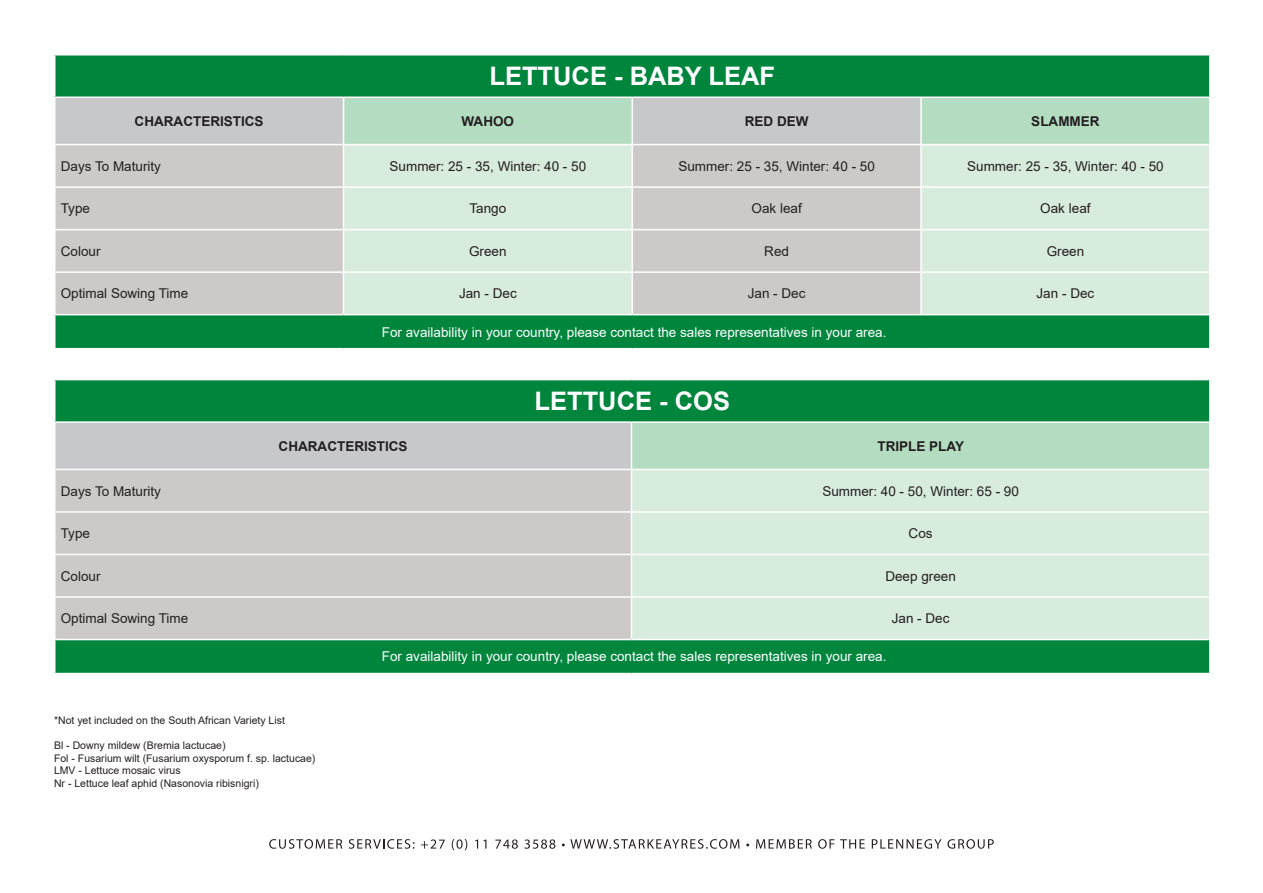
<style>
.page{position:relative;width:1263px;height:893px;background:#fff}
.page>*{position:absolute;margin:0;border:0;box-sizing:border-box;transform-origin:0 0}
.t1{font:700 25.5px "Arial";color:#fff}
.t2{font:13.5px "Arial";color:#231f20}
.t3{font:13.5px "Arial";color:#fff}
.t4{font:700 13.5px "Arial";color:#231f20}
.t5{font:10.5px "Arial";color:#231f20}
</style>
<div class="page">
<svg style="left:269px;top:839px;width:73px;height:10px"></svg>
<svg style="left:349px;top:839px;width:65px;height:10px"></svg>
<svg style="left:421px;top:839px;width:24px;height:10px"></svg>
<svg style="left:452px;top:839px;width:15px;height:11px"></svg>
<svg style="left:475px;top:840px;width:11px;height:9px"></svg>
<svg style="left:495px;top:839px;width:23px;height:10px"></svg>
<svg style="left:524px;top:839px;width:31px;height:10px"></svg>
<svg style="left:562px;top:839px;width:178px;height:10px"></svg>
<svg style="left:756px;top:839px;width:56px;height:10px"></svg>
<svg style="left:818px;top:839px;width:16px;height:10px"></svg>
<svg style="left:840px;top:839px;width:25px;height:10px"></svg>
<svg style="left:872px;top:839px;width:69px;height:10px"></svg>
<svg style="left:947px;top:839px;width:47px;height:10px"></svg>
<div style="left:55px;top:55px;width:1155px;height:42px;background:#00853d"></div>
<div style="left:55px;top:97px;width:288px;height:48px;background:#c7c8ca"></div>
<div style="left:343px;top:97px;width:289px;height:48px;background:#b3dcc0"></div>
<div style="left:632px;top:97px;width:289px;height:48px;background:#c7c8ca"></div>
<div style="left:921px;top:97px;width:289px;height:48px;background:#b3dcc0"></div>
<div style="left:56px;top:145px;width:864px;height:169px;background:#cdc9c8"></div>
<div style="left:344px;top:145px;width:287px;height:169px;background:#d8ecdd"></div>
<div style="left:922px;top:145px;width:287px;height:169px;background:#d8ecdd"></div>
<div style="left:55px;top:315px;width:1155px;height:34px;background:#00853d"></div>
<hr style="left:54px;top:54px;width:289px;height:2px;background:#fff">
<hr style="left:54px;top:56px;width:2px;height:41px;background:#fff">
<hr style="left:343px;top:54px;width:289px;height:2px;background:#fff">
<hr style="left:632px;top:54px;width:289px;height:2px;background:#fff">
<hr style="left:921px;top:54px;width:289px;height:2px;background:#fff">
<hr style="left:1209px;top:56px;width:1px;height:41px;background:#fff">
<hr style="left:54px;top:97px;width:289px;height:1px;background:#fff">
<hr style="left:54px;top:98px;width:2px;height:46px;background:#fff">
<hr style="left:343px;top:97px;width:289px;height:1px;background:#fff">
<hr style="left:343px;top:98px;width:1px;height:46px;background:#fff">
<hr style="left:632px;top:97px;width:289px;height:1px;background:#fff">
<hr style="left:631px;top:98px;width:2px;height:46px;background:#fff">
<hr style="left:921px;top:97px;width:289px;height:1px;background:#fff">
<hr style="left:920px;top:98px;width:2px;height:46px;background:#fff">
<hr style="left:1209px;top:98px;width:1px;height:46px;background:#fff">
<hr style="left:54px;top:144px;width:289px;height:1px;background:#fff">
<hr style="left:343px;top:144px;width:289px;height:1px;background:#fff">
<hr style="left:343px;top:145px;width:1px;height:41px;background:#fff">
<hr style="left:632px;top:144px;width:289px;height:1px;background:#fff">
<hr style="left:631px;top:145px;width:2px;height:41px;background:#fff">
<hr style="left:921px;top:144px;width:289px;height:1px;background:#fff">
<hr style="left:54px;top:186px;width:289px;height:2px;background:#fff">
<hr style="left:343px;top:186px;width:289px;height:2px;background:#fff">
<hr style="left:343px;top:188px;width:1px;height:41px;background:#fff">
<hr style="left:632px;top:186px;width:289px;height:2px;background:#fff">
<hr style="left:631px;top:188px;width:2px;height:41px;background:#fff">
<hr style="left:921px;top:186px;width:289px;height:2px;background:#fff">
<hr style="left:54px;top:229px;width:289px;height:1px;background:#fff">
<hr style="left:343px;top:229px;width:289px;height:1px;background:#fff">
<hr style="left:343px;top:230px;width:1px;height:41px;background:#fff">
<hr style="left:632px;top:229px;width:289px;height:1px;background:#fff">
<hr style="left:631px;top:230px;width:2px;height:41px;background:#fff">
<hr style="left:921px;top:229px;width:289px;height:1px;background:#fff">
<hr style="left:54px;top:271px;width:289px;height:2px;background:#fff">
<hr style="left:343px;top:271px;width:289px;height:2px;background:#fff">
<hr style="left:343px;top:273px;width:1px;height:41px;background:#fff">
<hr style="left:632px;top:271px;width:289px;height:2px;background:#fff">
<hr style="left:631px;top:273px;width:2px;height:41px;background:#fff">
<hr style="left:921px;top:271px;width:289px;height:2px;background:#fff">
<hr style="left:54px;top:315px;width:2px;height:33px;background:#fff">
<hr style="left:1209px;top:315px;width:1px;height:33px;background:#fff">
<hr style="left:54px;top:348px;width:289px;height:1px;background:#fff">
<hr style="left:343px;top:348px;width:289px;height:1px;background:#fff">
<hr style="left:632px;top:348px;width:289px;height:1px;background:#fff">
<hr style="left:921px;top:348px;width:289px;height:1px;background:#fff">
<div style="left:55px;top:380px;width:1155px;height:42px;background:#00853d"></div>
<div style="left:55px;top:422px;width:576px;height:47px;background:#c7c8ca"></div>
<div style="left:631px;top:422px;width:579px;height:47px;background:#b3dcc0"></div>
<div style="left:56px;top:470px;width:575px;height:169px;background:#cdc9c8"></div>
<div style="left:632px;top:470px;width:577px;height:169px;background:#d8ecdd"></div>
<div style="left:55px;top:639px;width:1155px;height:34px;background:#00853d"></div>
<hr style="left:54px;top:380px;width:2px;height:41px;background:#fff">
<hr style="left:1209px;top:380px;width:1px;height:41px;background:#fff">
<hr style="left:54px;top:421px;width:577px;height:2px;background:#fff">
<hr style="left:54px;top:423px;width:2px;height:46px;background:#fff">
<hr style="left:631px;top:421px;width:579px;height:2px;background:#fff">
<hr style="left:631px;top:423px;width:1px;height:46px;background:#fff">
<hr style="left:54px;top:511px;width:577px;height:2px;background:#fff">
<hr style="left:631px;top:511px;width:579px;height:2px;background:#fff">
<hr style="left:54px;top:554px;width:577px;height:1px;background:#fff">
<hr style="left:631px;top:554px;width:579px;height:1px;background:#fff">
<hr style="left:54px;top:596px;width:577px;height:2px;background:#fff">
<hr style="left:631px;top:596px;width:579px;height:2px;background:#fff">
<hr style="left:54px;top:640px;width:2px;height:33px;background:#fff">
<hr style="left:631px;top:639px;width:579px;height:1px;background:#fff">
<hr style="left:1209px;top:640px;width:1px;height:33px;background:#fff">
<hr style="left:54px;top:639px;width:577px;height:1px;background:#fff">
<hr style="left:1209px;top:423px;width:1px;height:46px;background:#fff">
<p class="t1" style="left:489px;top:58px;width:287px">LETTUCE - BABY LEAF</p>
<p class="t4" style="left:135px;top:112px;width:130px">CHARACTERISTICS</p>
<p class="t4" style="left:462px;top:112px;width:54px">WAHOO</p>
<p class="t4" style="left:745px;top:112px;width:65px">RED DEW</p>
<p class="t4" style="left:1031px;top:112px;width:70px">SLAMMER</p>
<p class="t2" style="left:61px;top:157px;width:102px">Days To Maturity</p>
<p class="t2" style="left:390px;top:157px;width:198px">Summer: 25 - 35, Winter: 40 - 50</p>
<p class="t2" style="left:678px;top:157px;width:198px">Summer: 25 - 35, Winter: 40 - 50</p>
<p class="t2" style="left:967px;top:157px;width:198px">Summer: 25 - 35, Winter: 40 - 50</p>
<p class="t2" style="left:61px;top:199px;width:31px">Type</p>
<p class="t2" style="left:469px;top:199px;width:38px">Tango</p>
<p class="t2" style="left:751px;top:199px;width:52px">Oak leaf</p>
<p class="t2" style="left:1040px;top:199px;width:52px">Oak leaf</p>
<p class="t2" style="left:61px;top:242px;width:41px">Colour</p>
<p class="t2" style="left:469px;top:242px;width:39px">Green</p>
<p class="t2" style="left:764px;top:242px;width:26px">Red</p>
<p class="t2" style="left:1047px;top:242px;width:39px">Green</p>
<p class="t2" style="left:61px;top:284px;width:129px">Optimal Sowing Time</p>
<p class="t2" style="left:459px;top:284px;width:59px">Jan - Dec</p>
<p class="t2" style="left:748px;top:284px;width:59px">Jan - Dec</p>
<p class="t2" style="left:1036px;top:284px;width:59px">Jan - Dec</p>
<p class="t3" style="left:382px;top:323px;width:506px">For availability in your country, please contact the sales representatives in your area.</p>
<p class="t1" style="left:534px;top:383px;width:197px">LETTUCE - COS</p>
<p class="t4" style="left:279px;top:436px;width:130px">CHARACTERISTICS</p>
<p class="t4" style="left:877px;top:436px;width:88px">TRIPLE PLAY</p>
<p class="t2" style="left:61px;top:482px;width:102px">Days To Maturity</p>
<p class="t2" style="left:822px;top:482px;width:198px">Summer: 40 - 50, Winter: 65 - 90</p>
<p class="t2" style="left:61px;top:524px;width:31px">Type</p>
<p class="t2" style="left:909px;top:524px;width:26px">Cos</p>
<p class="t2" style="left:61px;top:567px;width:41px">Colour</p>
<p class="t2" style="left:885px;top:567px;width:72px">Deep green</p>
<p class="t2" style="left:61px;top:609px;width:129px">Optimal Sowing Time</p>
<p class="t2" style="left:892px;top:609px;width:59px">Jan - Dec</p>
<p class="t3" style="left:382px;top:647px;width:506px">For availability in your country, please contact the sales representatives in your area.</p>
<p class="t5" style="left:54px;top:713px;width:232px">*Not yet included on the South African Variety List</p>
<p class="t5" style="left:54px;top:738px;width:173px">Bl - Downy mildew (Bremia lactucae)</p>
<p class="t5" style="left:54px;top:751px;width:263px">Fol - Fusarium wilt (Fusarium oxysporum f. sp. lactucae)</p>
<p class="t5" style="left:54px;top:763px;width:128px">LMV - Lettuce mosaic virus</p>
<p class="t5" style="left:54px;top:776px;width:206px">Nr - Lettuce leaf aphid (Nasonovia ribisnigri)</p>
</div>
